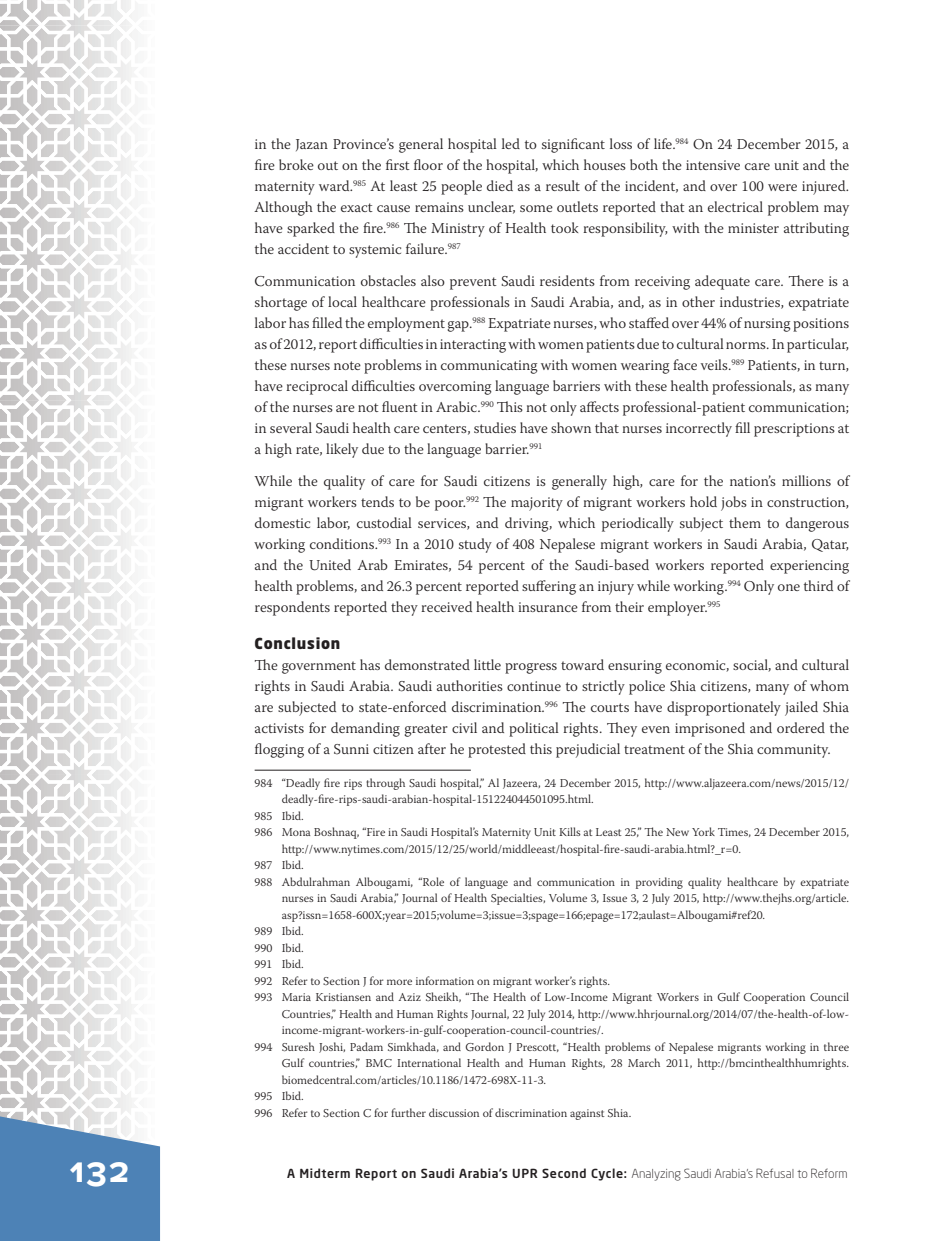
<style>
.page{position:relative;width:939px;height:1241px;background:#fff}
.page>*{position:absolute;margin:0;border:0;box-sizing:border-box;transform-origin:0 0}
.t1{font:700 35.55px "Proxima Nova S";color:#fff}
.t2{font:300 15px/21px "Warnock Pro";color:#231f20;text-align:justify}
.t3{font:900 15px "Neo Sans Pro";letter-spacing:.05em;color:#231f20}
.t4{font:500 12.3px "Neo Sans Pro";letter-spacing:.05em;color:#231f20}
.t5{font:300 12px "Warnock Pro";color:#231f20}
.s1{font-weight:300}
</style>
<div class="page">
<svg style="left:0;top:775px;width:132px;height:338px"></svg>
<svg style="left:0;top:400px;width:132px;height:375px"></svg>
<svg style="left:0;top:117px;width:132px;height:283px"></svg>
<svg style="left:0;top:0;width:132px;height:117px"></svg>
<svg style="left:0;top:1113px;width:160px;height:127px;background:#6491be"></svg>
<hr style="left:254px;top:769px;width:216px;height:1px;background:#231f20">
<p class="t2" style="left:254px;top:134px;width:596px">in the Jazan Province’s general hospital led to significant loss of life.<sup>984</sup> On 24 December 2015, a fire broke out on the first floor of the hospital, which houses both the intensive care unit and the maternity ward.<sup>985</sup> At least 25 people died as a result of the incident, and over 100 were injured.<br>Although the exact cause remains unclear, some outlets reported that an electrical problem may have sparked the fire.<sup>986</sup> The Ministry of Health took responsibility, with the minister attributing the accident to systemic failure.<sup>987</sup></p>
<p class="t2" style="left:254px;top:270px;width:596px">Communication obstacles also prevent Saudi residents from receiving adequate care. There is a shortage of local healthcare professionals in Saudi Arabia, and, as in other industries, expatriate labor has filled the employment gap.<sup>988</sup> Expatriate nurses, who staffed over 44% of nursing positions as of 2012, report difficulties in interacting with women patients due to cultural norms. In particular, these nurses note problems in communicating with women wearing face veils.<sup>989</sup> Patients, in turn, have reciprocal difficulties overcoming language barriers with these health professionals, as many of the nurses are not fluent in Arabic.<sup>990</sup> This not only affects professional-patient communication; in several Saudi health care centers, studies have shown that nurses incorrectly fill prescriptions at a high rate, likely due to the language barrier.<sup>991</sup></p>
<p class="t2" style="left:254px;top:470px;width:596px">While the quality of care for Saudi citizens is generally high, care for the nation’s millions of migrant workers tends to be poor.<sup>992</sup> The majority of migrant workers hold jobs in construction, domestic labor, custodial services, and driving, which periodically subject them to dangerous working conditions.<sup>993</sup> In a 2010 study of 408 Nepalese migrant workers in Saudi Arabia, Qatar, and the United Arab Emirates, 54 percent of the Saudi-based workers reported experiencing health problems, and 26.3 percent reported suffering an injury while working.<sup>994</sup> Only one third of respondents reported they received health insurance from their employer.<sup>995</sup></p>
<p class="t3" style="left:254px;top:633px;width:87px">Conclusion</p>
<p class="t2" style="left:254px;top:654px;width:596px">The government has demonstrated little progress toward ensuring economic, social, and cultural rights in Saudi Arabia. Saudi authorities continue to strictly police Shia citizens, many of whom are subjected to state-enforced discrimination.<sup>996</sup> The courts have disproportionately jailed Shia activists for demanding greater civil and political rights. They even imprisoned and ordered the flogging of a Sunni citizen after he protested this prejudicial treatment of the Shia community.</p>
<p class="t5" style="left:254px;top:775px;width:595px">984 “Deadly fire rips through Saudi hospital,” Al Jazeera, 24 December 2015, http://www.aljazeera.com/news/2015/12/</p>
<p class="t5" style="left:281px;top:792px;width:313px">deadly-fire-rips-saudi-arabian-hospital-151224044501095.html.</p>
<p class="t5" style="left:254px;top:808px;width:51px">985 Ibid.</p>
<p class="t5" style="left:254px;top:825px;width:596px">986 Mona Boshnaq, “Fire in Saudi Hospital’s Maternity Unit Kills at Least 25,” The New York Times, 24 December 2015,</p>
<p class="t5" style="left:281px;top:841px;width:460px">http://www.nytimes.com/2015/12/25/world/middleeast/hospital-fire-saudi-arabia.html?_r=0.</p>
<p class="t5" style="left:254px;top:858px;width:51px">987 Ibid.</p>
<p class="t5" style="left:254px;top:874px;width:595px">988 Abdulrahman Albougami, “Role of language and communication in providing quality healthcare by expatriate</p>
<p class="t5" style="left:281px;top:891px;width:568px">nurses in Saudi Arabia,” Journal of Health Specialties, Volume 3, Issue 3, 2 July 2015, http://www.thejhs.org/article.</p>
<p class="t5" style="left:281px;top:907px;width:485px">asp?issn=1658-600X;year=2015;volume=3;issue=3;spage=166;epage=172;aulast=Albougami#ref20.</p>
<p class="t5" style="left:254px;top:924px;width:51px">989 Ibid.</p>
<p class="t5" style="left:254px;top:940px;width:51px">990 Ibid.</p>
<p class="t5" style="left:254px;top:957px;width:51px">991 Ibid.</p>
<p class="t5" style="left:254px;top:973px;width:357px">992 Refer to Section J for more information on migrant worker’s rights.</p>
<p class="t5" style="left:254px;top:990px;width:595px">993 Maria Kristiansen and Aziz Sheikh, “The Health of Low-Income Migrant Workers in Gulf Cooperation Council</p>
<p class="t5" style="left:281px;top:1006px;width:568px">Countries,” Health and Human Rights Journal, 22 July 2014, http://www.hhrjournal.org/2014/07/the-health-of-low-</p>
<p class="t5" style="left:281px;top:1023px;width:323px">income-migrant-workers-in-gulf-cooperation-council-countries/.</p>
<p class="t5" style="left:254px;top:1039px;width:596px">994 Suresh Joshi, Padam Simkhada, and Gordon J Prescott, “Health problems of Nepalese migrants working in three</p>
<p class="t5" style="left:281px;top:1056px;width:569px">Gulf countries,” BMC International Health and Human Rights, 28 March 2011, http://bmcinthealthhumrights.</p>
<p class="t5" style="left:281px;top:1072px;width:266px">biomedcentral.com/articles/10.1186/1472-698X-11-3.</p>
<p class="t5" style="left:254px;top:1089px;width:51px">995 Ibid.</p>
<p class="t5" style="left:254px;top:1105px;width:378px">996 Refer to Section C for further discussion of discrimination against Shia.</p>
<h1 class="t1" style="left:70px;top:1150px;width:61px">132</h1>
<p class="t4" style="left:287px;top:1165px;width:562px">A Midterm Report on Saudi Arabia’s UPR Second Cycle: <span class="s1">Analyzing Saudi Arabia’s Refusal to Reform</span></p>
</div>
